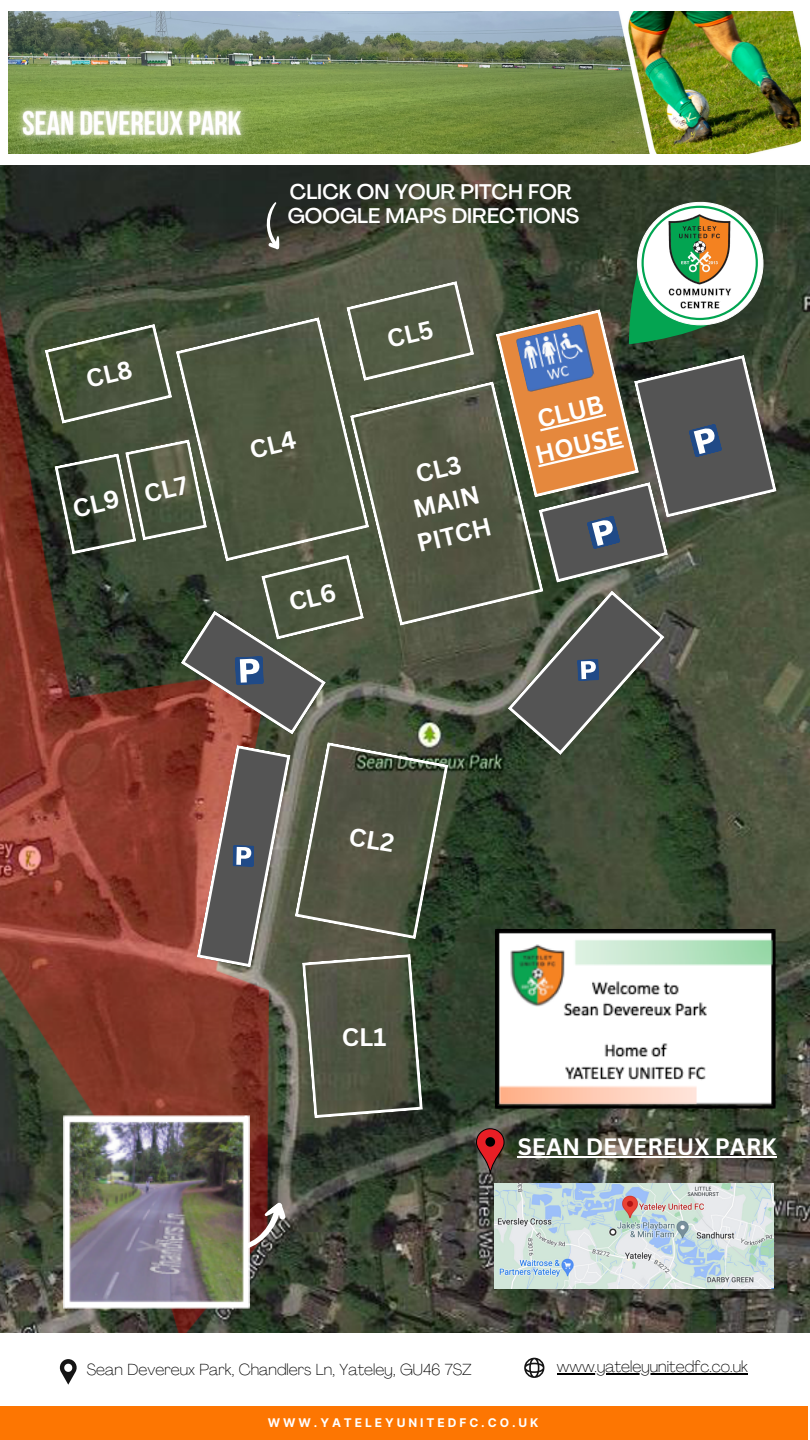
<style>
.page{position:relative;width:810px;height:1440px;background:#fff}
.page>*{position:absolute;margin:0;border:0;box-sizing:border-box;transform-origin:0 0}
.t1{font:700 24.7px "Canva Sans";color:#fff}
.t2{font:700 23.1px "Canva Sans";color:#fff}
.t3{font:500 20.9px "Agrandir";color:#fff}
.t4{font:100 15.9px "Agrandir";color:#000}
.t5{font:700 12px "Inter";letter-spacing:.245em;color:#fff}
</style>
<div class="page">
<img style="left:0;top:166px;width:810px;height:1167px">
<img style="left:496px;top:930px;width:281px;height:180px">
<svg style="left:249px;top:1201px;width:45px;height:64px;background:#6c5c57"></svg>
<img style="left:63px;top:1115px;width:186px;height:194px">
<svg style="left:264px;top:202px;width:15px;height:48px"></svg>
<svg style="left:364px;top:381px;width:180px;height:245px;background:#595d4a"></svg>
<svg style="left:176px;top:317px;width:193px;height:245px;background:#565f4a"></svg>
<svg style="left:496px;top:191px;width:281px;height:392px;background:#6a6b59"></svg>
<svg style="left:476px;top:1128px;width:57px;height:47px;background:#613730"></svg>
<hr style="left:518px;top:1156px;width:259px;height:2px;background:#fff">
<div style="left:0;top:1406px;width:808px;height:34px;background:#fd7602"></div>
<svg style="left:508px;top:590px;width:157px;height:165px;background:#545a50"></svg>
<img style="left:8px;top:11px;width:792px;height:142px">
<svg style="left:59px;top:1359px;width:18px;height:26px"></svg>
<svg style="left:524px;top:1358px;width:20px;height:20px"></svg>
<hr style="left:557px;top:1373px;width:191px;height:2px;background:#000">
<img style="left:494px;top:1183px;width:279px;height:105px">
<svg style="left:415px;top:455px;width:47px;height:28px"></svg>
<svg style="left:346px;top:281px;width:128px;height:100px;background:#616854"></svg>
<svg style="left:54px;top:431px;width:310px;height:304px;background:#545443"></svg>
<svg style="left:197px;top:742px;width:251px;height:376px;background:#635a4b"></svg>
<svg style="left:44px;top:324px;width:128px;height:100px;background:#525e47"></svg>
<p class="t3" style="left:290px;top:183px;width:283px">CLICK ON YOUR PITCH FOR</p>
<p class="t3" style="left:288px;top:208px;width:293px">GOOGLE MAPS DIRECTIONS</p>
<p class="t1" style="left:410px;top:493px;width:69px;rotate:-13deg">MAIN</p>
<p class="t1" style="left:414px;top:526px;width:77px;rotate:-13deg">PITCH</p>
<p class="t1" style="left:534px;top:402px;width:69px;rotate:-13deg">CLUB</p>
<p class="t1" style="left:532px;top:438px;width:89px;rotate:-13deg">HOUSE</p>
<p class="t1" style="left:342px;top:1020px;width:46px">CL1</p>
<p class="t2" style="left:518px;top:1130px;width:261px">SEAN DEVEREUX PARK</p>
<p class="t4" style="left:87px;top:1363px;width:386px">Sean Devereux Park, Chandlers Ln, Yateley, GU46 7SZ</p>
<p class="t4" style="left:557px;top:1360px;width:192px">www.yateleyunitedfc.co.uk</p>
<p class="t5" style="left:268px;top:1415px;width:272px">WWW.YATELEYUNITEDFC.CO.UK</p>
</div>
